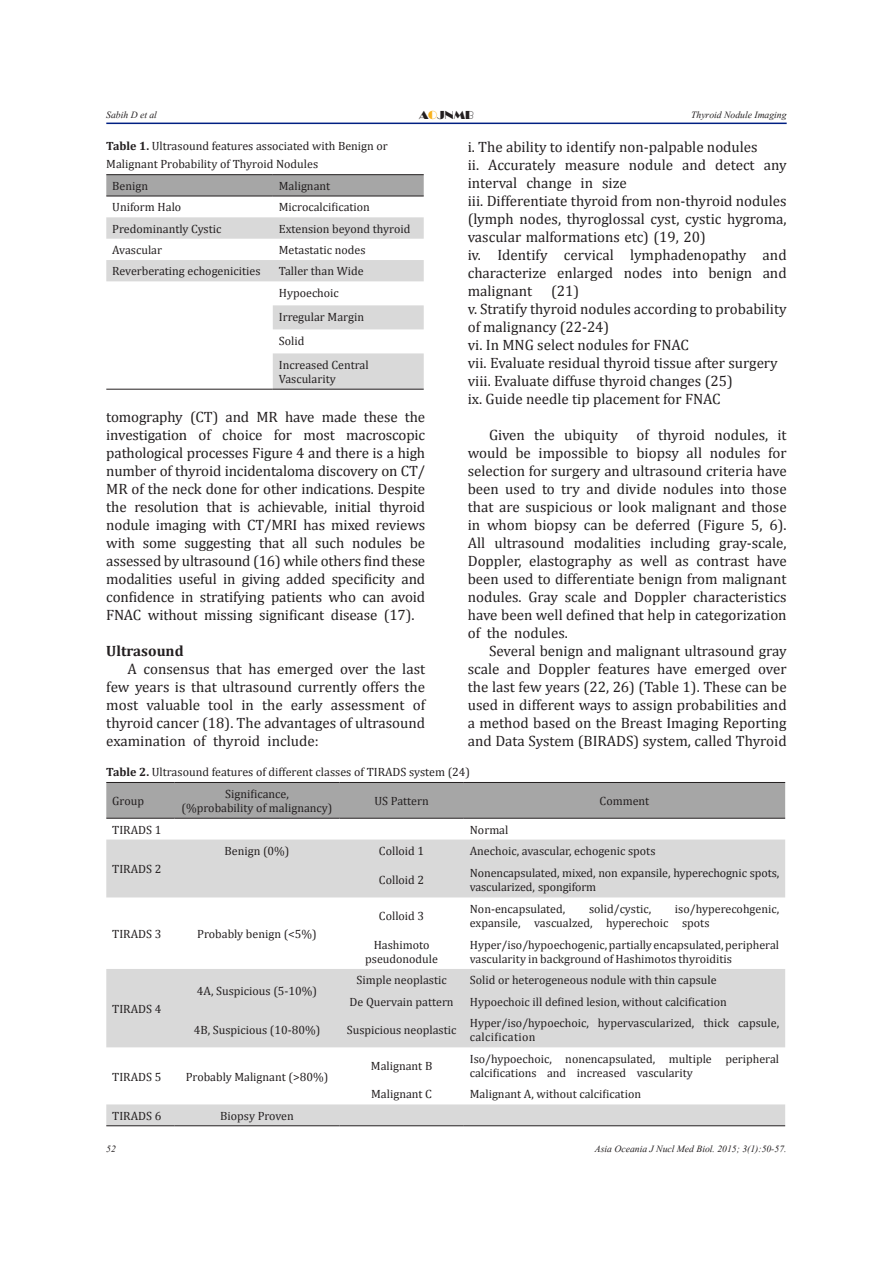
<style>
.page{position:relative;width:893px;height:1263px;background:#fff}
.page>*{position:absolute;margin:0;border:0;box-sizing:border-box;transform-origin:0 0}
.t1{font:15px/18px "Cambria";color:#231f20;text-align:justify}
.t2{font:700 15px "Cambria";color:#231f20}
.t3{font:12px/14.4px "Cambria";color:#231f20}
.t4{font:12px "Vijaya";color:#231f20}
.t5{font:12px "Broadway";color:#231f20}
.s1{color:#f9b21c}
.s2{font-weight:700}
</style>
<div class="page">
<hr style="left:106px;top:123px;width:681px;height:1px;background:#001f82">
<svg style="left:106px;top:175px;width:318px;height:21px;background:#a1a1a1"></svg>
<svg style="left:106px;top:217px;width:318px;height:172px"></svg>
<hr style="left:106px;top:174px;width:167px;height:1px;background:#231f20">
<hr style="left:273px;top:174px;width:151px;height:1px;background:#231f20">
<hr style="left:106px;top:196px;width:167px;height:1px;background:#231f20">
<hr style="left:273px;top:196px;width:151px;height:1px;background:#231f20">
<hr style="left:106px;top:389px;width:167px;height:1px;background:#231f20">
<hr style="left:273px;top:389px;width:151px;height:1px;background:#231f20">
<div style="left:106px;top:783px;width:679px;height:35px;background:#a6a6a6"></div>
<svg style="left:106px;top:839px;width:679px;height:286px;fill:#d9d9d9"></svg>
<hr style="left:106px;top:782px;width:69px;height:1px;background:#231f20">
<hr style="left:175px;top:782px;width:164px;height:1px;background:#231f20">
<hr style="left:339px;top:782px;width:125px;height:1px;background:#231f20">
<hr style="left:464px;top:782px;width:321px;height:1px;background:#231f20">
<hr style="left:106px;top:818px;width:69px;height:1px;background:#231f20">
<hr style="left:175px;top:818px;width:164px;height:1px;background:#231f20">
<hr style="left:339px;top:818px;width:125px;height:1px;background:#231f20">
<hr style="left:464px;top:818px;width:321px;height:1px;background:#231f20">
<hr style="left:106px;top:1125px;width:69px;height:1px;background:#231f20">
<hr style="left:175px;top:1125px;width:164px;height:1px;background:#231f20">
<hr style="left:339px;top:1125px;width:125px;height:1px;background:#231f20">
<hr style="left:464px;top:1125px;width:321px;height:1px;background:#231f20">
<p class="t4" style="left:106px;top:105px;width:52px">Sabih D et al</p>
<p class="t5" style="left:419px;top:108px;width:56px">A<span class="s1">O</span>JNMB</p>
<p class="t4" style="left:691px;top:105px;width:97px">Thyroid Nodule Imaging</p>
<p class="t3" style="left:106px;top:137px;width:283px;line-height:18px"><span class="s2">Table 1.</span> Ultrasound features associated with Benign or<br>Malignant Probability of Thyroid Nodules</p>
<p class="t3" style="left:112px;top:179px;width:37px">Benign</p>
<p class="t3" style="left:279px;top:179px;width:53px">Malignant</p>
<p class="t3" style="left:112px;top:200px;width:70px">Uniform Halo</p>
<p class="t3" style="left:279px;top:200px;width:93px">Microcalcification</p>
<p class="t3" style="left:112px;top:221px;width:111px">Predominantly Cystic</p>
<p class="t3" style="left:279px;top:221px;width:133px">Extension beyond thyroid</p>
<p class="t3" style="left:112px;top:243px;width:51px">Avascular</p>
<p class="t3" style="left:279px;top:243px;width:88px">Metastatic nodes</p>
<p class="t3" style="left:112px;top:264px;width:150px">Reverberating echogenicities</p>
<p class="t3" style="left:279px;top:261px;width:86px;line-height:21.3px">Taller than Wide<br>Hypoechoic</p>
<p class="t3" style="left:279px;top:305px;width:91px;line-height:24px">Irregular Margin<br>Solid<br>Increased Central</p>
<p class="t3" style="left:279px;top:372px;width:58px">Vascularity</p>
<p class="t1" style="left:106px;top:408px;width:320px">tomography (CT) and MR have made these the investigation of choice for most macroscopic pathological processes Figure 4 and there is a high number of thyroid incidentaloma discovery on CT/ MR of the neck done for other indications. Despite the resolution that is achievable, initial thyroid nodule imaging with CT/MRI has mixed reviews with some suggesting that all such nodules be assessed by ultrasound (16) while others find these modalities useful in giving added specificity and confidence in stratifying patients who can avoid FNAC without missing significant disease (17).</p>
<p class="t2" style="left:106px;top:640px;width:79px">Ultrasound</p>
<p class="t1" style="left:106px;top:660px;width:320px;text-indent:21px">A consensus that has emerged over the last few years is that ultrasound currently offers the most valuable tool in the early assessment of thyroid cancer (18). The advantages of ultrasound examination of thyroid include:</p>
<p class="t1" style="left:468px;top:138px;width:320px;text-align:left">i. The ability to identify non-palpable nodules<br>ii. Accurately measure nodule and detect any interval change in size<br>iii. Differentiate thyroid from non-thyroid nodules (lymph nodes, thyroglossal cyst, cystic hygroma, vascular malformations etc) (19, 20)<br>iv. Identify cervical lymphadenopathy and characterize enlarged nodes into benign and malignant</p>
<p class="t1" style="left:468px;top:282px;width:320px;text-align:left;text-indent:83px">(21)<br>v. Stratify thyroid nodules according to probability of malignancy (22-24)<br>vi. In MNG select nodules for FNAC<br>vii. Evaluate residual thyroid tissue after surgery viii. Evaluate diffuse thyroid changes (25)<br>ix. Guide needle tip placement for FNAC</p>
<p class="t1" style="left:468px;top:426px;width:320px;text-indent:21px">Given the ubiquity of thyroid nodules, it would be impossible to biopsy all nodules for selection for surgery and ultrasound criteria have been used to try and divide nodules into those that are suspicious or look malignant and those in whom biopsy can be deferred (Figure 5, 6).<br>All ultrasound modalities including gray-scale, Doppler, elastography as well as contrast have been used to differentiate benign from malignant nodules. Gray scale and Doppler characteristics have been well defined that help in categorization of the nodules.</p>
<p class="t1" style="left:468px;top:642px;width:320px;text-indent:21px">Several benign and malignant ultrasound gray scale and Doppler features have emerged over the last few years (22, 26) (Table 1). These can be used in different ways to assign probabilities and a method based on the Breast Imaging Reporting and Data System (BIRADS) system, called Thyroid</p>
<p class="t3" style="left:106px;top:765px;width:365px"><span class="s2">Table 2.</span> Ultrasound features of different classes of TIRADS system (24)</p>
<p class="t3" style="left:112px;top:794px;width:33px">Group</p>
<p class="t3" style="left:182px;top:786px;width:152px;text-align:center">Significance,<br>(%probability of malignancy)</p>
<p class="t3" style="left:374px;top:794px;width:56px">US Pattern</p>
<p class="t3" style="left:600px;top:794px;width:51px">Comment</p>
<p class="t3" style="left:112px;top:822px;width:51px">TIRADS 1</p>
<p class="t3" style="left:470px;top:822px;width:40px">Normal</p>
<p class="t3" style="left:112px;top:862px;width:51px">TIRADS 2</p>
<p class="t3" style="left:225px;top:844px;width:66px">Benign (0%)</p>
<p class="t3" style="left:379px;top:844px;width:47px">Colloid 1</p>
<p class="t3" style="left:470px;top:844px;width:187px">Anechoic, avascular, echogenic spots</p>
<p class="t3" style="left:379px;top:873px;width:47px">Colloid 2</p>
<p class="t3" style="left:470px;top:866px;width:311px">Nonencapsulated, mixed, non expansile, hyperechognic spots, vascularized, spongiform</p>
<p class="t3" style="left:112px;top:926px;width:51px">TIRADS 3</p>
<p class="t3" style="left:197px;top:926px;width:121px">Probably benign (&lt;5%)</p>
<p class="t3" style="left:112px;top:1001px;width:51px">TIRADS 4</p>
<p class="t3" style="left:197px;top:984px;width:122px">4A, Suspicious (5-10%)</p>
<p class="t3" style="left:379px;top:909px;width:47px">Colloid 3</p>
<p class="t3" style="left:470px;top:901px;width:311px;text-indent:205px">iso/hyperecohgenic, expansile, vascualzed, hyperechoic spots</p>
<p class="t3" style="left:470px;top:901px;width:97px">Non-encapsulated,</p>
<p class="t3" style="left:589px;top:901px;width:64px">solid/cystic,</p>
<p class="t3" style="left:365px;top:937px;width:74px;text-align:center">Hashimoto pseudonodule</p>
<p class="t3" style="left:470px;top:937px;width:311px">Hyper/iso/hypoechogenic, partially encapsulated, peripheral vascularity in background of Hashimotos thyroiditis</p>
<p class="t3" style="left:356px;top:973px;width:92px">Simple neoplastic</p>
<p class="t3" style="left:470px;top:973px;width:248px">Solid or heterogeneous nodule with thin capsule</p>
<p class="t3" style="left:350px;top:994px;width:106px">De Quervain pattern</p>
<p class="t3" style="left:470px;top:994px;width:258px">Hypoechoic ill defined lesion, without calcification</p>
<p class="t3" style="left:194px;top:1023px;width:128px">4B, Suspicious (10-80%)</p>
<p class="t3" style="left:347px;top:1023px;width:111px">Suspicious neoplastic</p>
<p class="t3" style="left:470px;top:1016px;width:311px">Hyper/iso/hypoechoic, hypervascularized, thick capsule, calcification</p>
<p class="t3" style="left:112px;top:1069px;width:51px">TIRADS 5</p>
<p class="t3" style="left:186px;top:1069px;width:144px">Probably Malignant (&gt;80%)</p>
<p class="t3" style="left:112px;top:1108px;width:51px">TIRADS 6</p>
<p class="t3" style="left:220px;top:1108px;width:75px">Biopsy Proven</p>
<p class="t3" style="left:371px;top:1058px;width:63px">Malignant B</p>
<p class="t3" style="left:470px;top:1051px;width:311px">Iso/hypoechoic, nonencapsulated, multiple peripheral calcifications and increased vascularity</p>
<p class="t3" style="left:371px;top:1087px;width:62px">Malignant C</p>
<p class="t3" style="left:470px;top:1087px;width:173px">Malignant A, without calcification</p>
<p class="t4" style="left:106px;top:1139px;width:11px">52</p>
<p class="t4" style="left:595px;top:1139px;width:193px">Asia Oceania J Nucl Med Biol. 2015; 3(1):50-57.</p>
</div>
